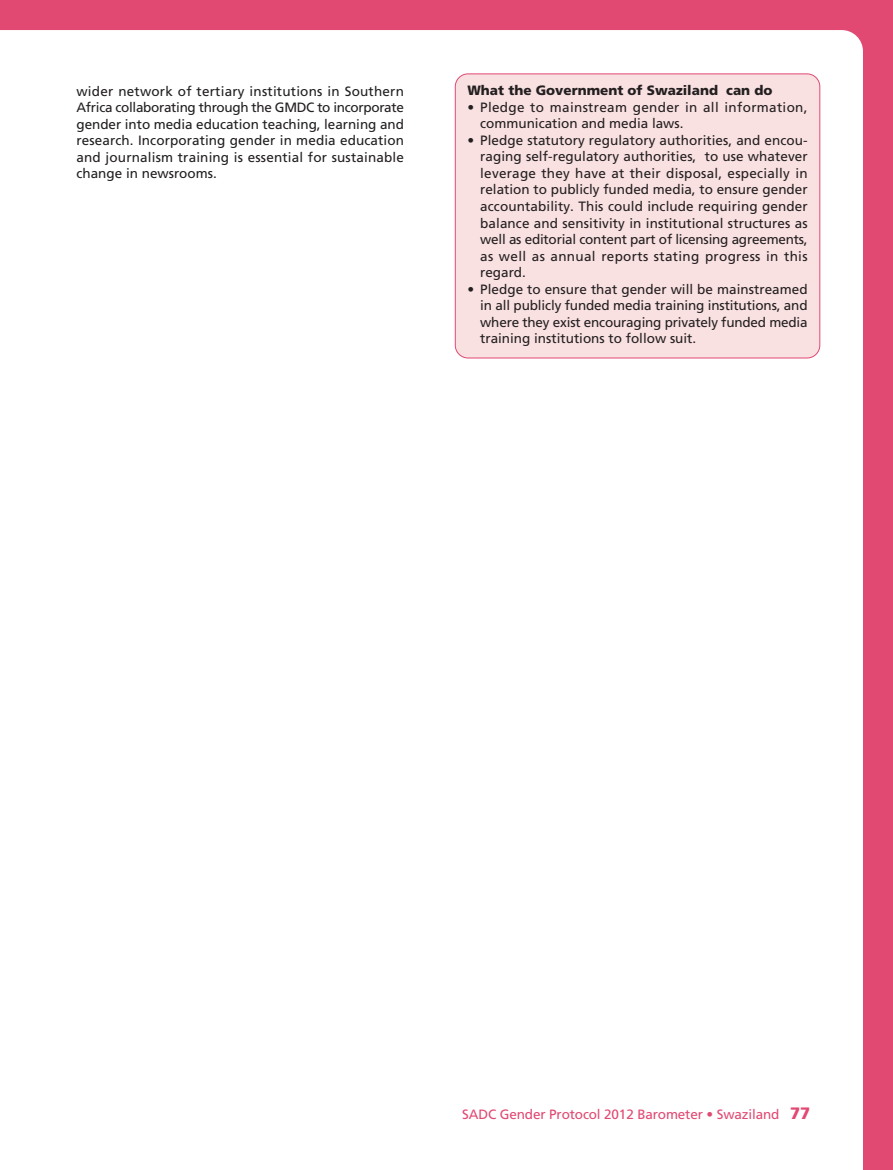
<style>
.page{position:relative;width:893px;height:1170px;background:#fff}
.page>*{position:absolute;margin:0;border:0;box-sizing:border-box;transform-origin:0 0}
.t1{font:13.5px/16.5px "Frutiger LT Std";letter-spacing:.01em;color:#231f20;text-align:justify}
.t2{font:13.5px "Frutiger LT Std";letter-spacing:-.01em;color:#e14973}
.t3{font:900 13.5px "Frutiger LT Std";color:#231f20}
.s1{font-weight:900;font-size:16.5px}
</style>
<div class="page">
<div style="left:0;top:0;width:893px;height:1169px;background:#e14973"></div>
<div style="left:0;top:30px;width:863px;height:1139px;background:#fff"></div>
<div style="left:455px;top:73px;width:365px;height:285px;background:#f9e0e1;border:1px solid #e14973;border-radius:13px"></div>
<p class="t1" style="left:77px;top:84px;width:329px">wider network of tertiary institutions in Southern Africa collaborating through the GMDC to incorporate gender into media education teaching, learning and research. Incorporating gender in media education and journalism training is essential for sustainable change in newsrooms.</p>
<p class="t3" style="left:467px;top:85px;width:307px">What the Government of Swaziland can do</p>
<p class="t1" style="left:480px;top:100px;width:329px;text-indent:-13px">• Pledge to mainstream gender in all information, communication and media laws.</p>
<p class="t1" style="left:480px;top:133px;width:329px;text-indent:-13px">• Pledge statutory regulatory authorities, and encou&shy;raging self-regulatory authorities, to use whatever leverage they have at their disposal, especially in relation to publicly funded media, to ensure gender accountability. This could include requiring gender balance and sensitivity in institutional structures as well as editorial content part of licensing agreements, as well as annual reports stating progress in this regard.</p>
<p class="t1" style="left:480px;top:281px;width:329px;text-indent:-13px">• Pledge to ensure that gender will be mainstreamed in all publicly funded media training institutions, and where they exist encouraging privately funded media training institutions to follow suit.</p>
<p class="t2" style="left:462px;top:1108px;width:349px">SADC Gender Protocol 2012 Barometer • Swaziland <span class="s1">77</span></p>
</div>
